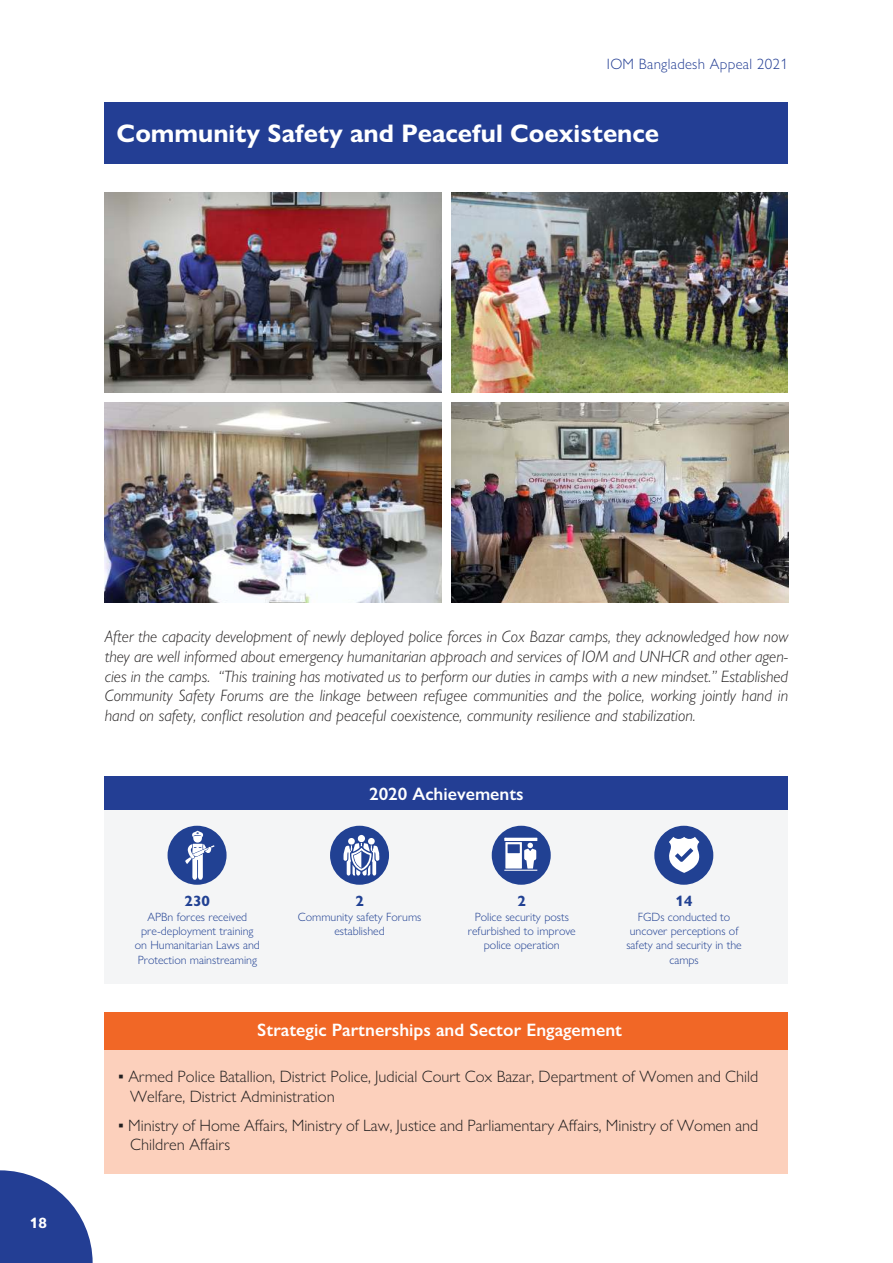
<style>
.page{position:relative;width:893px;height:1263px;background:#fff}
.page>*{position:absolute;margin:0;border:0;box-sizing:border-box;transform-origin:0 0}
.t1{font:700 25.5px "Gill Sans Nova";color:#fff}
.t2{font:600 18px "Gill Sans Nova";color:#fff}
.t3{font:italic 300 16.5px/19.8px "Gill Sans Nova";color:#221f1f;text-align:justify}
.t4{font:300 16.5px/19.8px "Gill Sans Nova";color:#221f1f}
.t5{font:300 15px "Gill Sans Nova";letter-spacing:.02em;color:#233e94}
.t6{font:700 15px "Gill Sans Nova";color:#214193}
.t7{font:700 15px "Gill Sans Nova";color:#fff}
.t8{font:300 12px/14.4px "Gill Sans Nova";color:#214193;text-align:center}
</style>
<div class="page">
<svg style="left:0;top:1170px;width:93px;height:93px"></svg>
<div style="left:105px;top:103px;width:683px;height:61px;background:#233e94"></div>
<div style="left:105px;top:776px;width:683px;height:35px;background:#233e94"></div>
<div style="left:105px;top:810px;width:683px;height:173px;background:#f4f5f6"></div>
<div style="left:330px;top:826px;width:59px;height:59px;background:#214193;border-radius:50%"></div>
<div style="left:492px;top:826px;width:59px;height:59px;background:#214193;border-radius:50%"></div>
<div style="left:168px;top:826px;width:59px;height:59px;background:#214193;border-radius:50%"></div>
<div style="left:654px;top:826px;width:59px;height:59px;background:#214193;border-radius:50%"></div>
<div style="left:105px;top:1038px;width:683px;height:136px;background:#fcd0bc"></div>
<div style="left:105px;top:1012px;width:683px;height:37px;background:#f16726"></div>
<img style="left:105px;top:193px;width:336px;height:200px">
<img style="left:451px;top:193px;width:336px;height:200px">
<img style="left:105px;top:402px;width:336px;height:200px">
<img style="left:451px;top:402px;width:337px;height:200px">
<svg style="left:185px;top:831px;width:29px;height:49px"></svg>
<svg style="left:343px;top:835px;width:36px;height:40px"></svg>
<svg style="left:504px;top:837px;width:33px;height:34px"></svg>
<svg style="left:669px;top:837px;width:31px;height:36px"></svg>
<p class="t5" style="left:607px;top:59px;width:182px">IOM Bangladesh Appeal 2021</p>
<h1 class="t1" style="left:117px;top:124px;width:544px">Community Safety and Peaceful Coexistence</h1>
<p class="t7" style="left:30px;top:1217px;width:19px">18</p>
<p class="t3" style="left:105px;top:628px;width:685px">After the capacity development of newly deployed police forces in Cox Bazar camps, they acknowledged how now they are well informed about emergency humanitarian approach and services of IOM and UNHCR and other agen&shy;cies in the camps. “This training has motivated us to perform our duties in camps with a new mindset.” Established Community Safety Forums are the linkage between refugee communities and the police, working jointly hand in hand on safety, conflict resolution and peaceful coexistence, community resilience and stabilization.</p>
<p class="t6" style="left:185px;top:896px;width:27px">230</p>
<p class="t8" style="left:135px;top:911px;width:127px">APBn forces received pre-deployment training on Humanitarian Laws and<br>Protection mainstreaming</p>
<p class="t2" style="left:369px;top:787px;width:156px">2020 Achievements</p>
<p class="t6" style="left:355px;top:896px;width:10px">2</p>
<p class="t8" style="left:298px;top:911px;width:125px">Community safety Forums established</p>
<p class="t6" style="left:518px;top:896px;width:10px">2</p>
<p class="t8" style="left:468px;top:911px;width:109px">Police security posts refurbished to improve police operation</p>
<p class="t6" style="left:676px;top:896px;width:18px">14</p>
<p class="t8" style="left:626px;top:911px;width:117px">FGDs conducted to uncover perceptions of safety and security in the camps</p>
<p class="t2" style="left:257px;top:1023px;width:367px">Strategic Partnerships and Sector Engagement</p>
<p class="t4" style="left:130px;top:1068px;width:630px;text-indent:-12px">▪ Armed Police Batallion, District Police, Judicial Court Cox Bazar, Department of Women and Child<br>Welfare, District Administration</p>
<p class="t4" style="left:130px;top:1117px;width:630px;text-indent:-12px">▪ Ministry of Home Affairs, Ministry of Law, Justice and Parliamentary Affairs, Ministry of Women and<br>Children Affairs</p>
</div>
